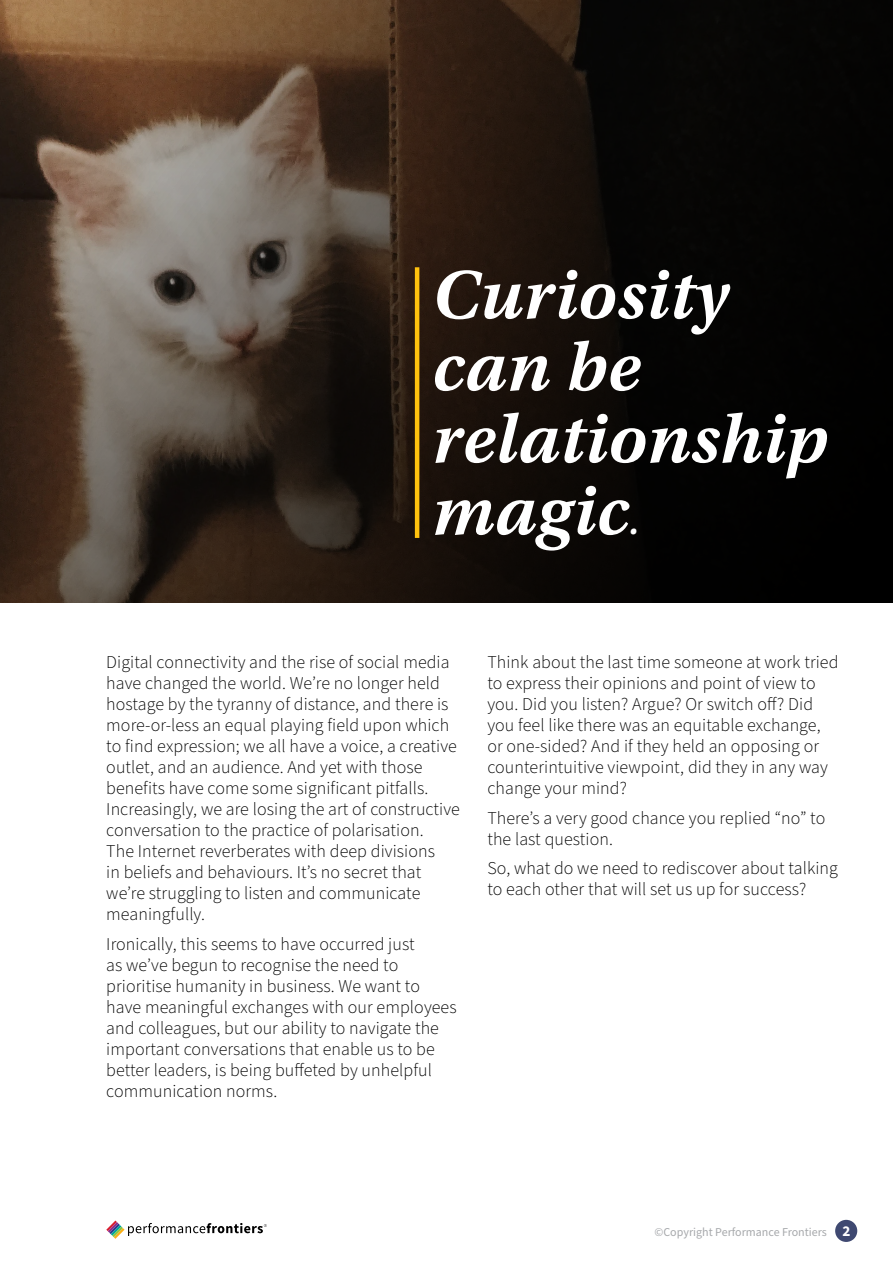
<style>
.page{position:relative;width:893px;height:1263px;background:#fff}
.page>*{position:absolute;margin:0;border:0;box-sizing:border-box;transform-origin:0 0}
.t1{font:72px/72px "Utopia Std Semibold Capt It";letter-spacing:.005em;color:#fff}
.t2{font:300 18px/21px "Source Sans Pro";letter-spacing:.005em;color:#000}
.t3{font:12px "Source Sans Pro";color:#a7a9ac}
.s1{font-size:36px}
.s2{font-weight:700;font-size:15px;color:#fff}
</style>
<div class="page">
<svg style="left:0;top:0;width:893px;height:602px;background:#2d241c"></svg>
<div style="left:835px;top:1220px;width:22px;height:22px;background:#3f4971;border-radius:50%"></div>
<svg style="left:106px;top:1220px;width:161px;height:19px"></svg>
<hr style="left:415px;top:267px;width:4px;height:271px;background:#ffc20e">
<h1 class="t1" style="left:432px;top:259px;width:397px">Curiosity can be relationship magic<span class="s1">.</span></h1>
<p class="t2" style="left:106px;top:652px;width:355px">Digital connectivity and the rise of social media have changed the world. We’re no longer held hostage by the tyranny of distance, and there is more-or-less an equal playing field upon which to find expression; we all have a voice, a creative outlet, and an audience. And yet with those benefits have come some significant pitfalls.<br>Increasingly, we are losing the art of constructive conversation to the practice of polarisation.<br>The Internet reverberates with deep divisions<br>in beliefs and behaviours. It’s no secret that we’re struggling to listen and communicate meaningfully.</p>
<p class="t2" style="left:106px;top:934px;width:352px">Ironically, this seems to have occurred just<br>as we’ve begun to recognise the need to prioritise humanity in business. We want to have meaningful exchanges with our employees and colleagues, but our ability to navigate the important conversations that enable us to be better leaders, is being buffeted by unhelpful communication norms.</p>
<p class="t2" style="left:487px;top:652px;width:353px">Think about the last time someone at work tried to express their opinions and point of view to you. Did you listen? Argue? Or switch off? Did you feel like there was an equitable exchange, or one-sided? And if they held an opposing or counterintuitive viewpoint, did they in any way change your mind?</p>
<p class="t2" style="left:487px;top:808px;width:339px">There’s a very good chance you replied “no” to the last question.</p>
<p class="t2" style="left:487px;top:858px;width:352px">So, what do we need to rediscover about talking to each other that will set us up for success?</p>
<p class="t3" style="left:654px;top:1224px;width:197px">©Copyright Performance Frontiers <span class="s2">2</span></p>
</div>
